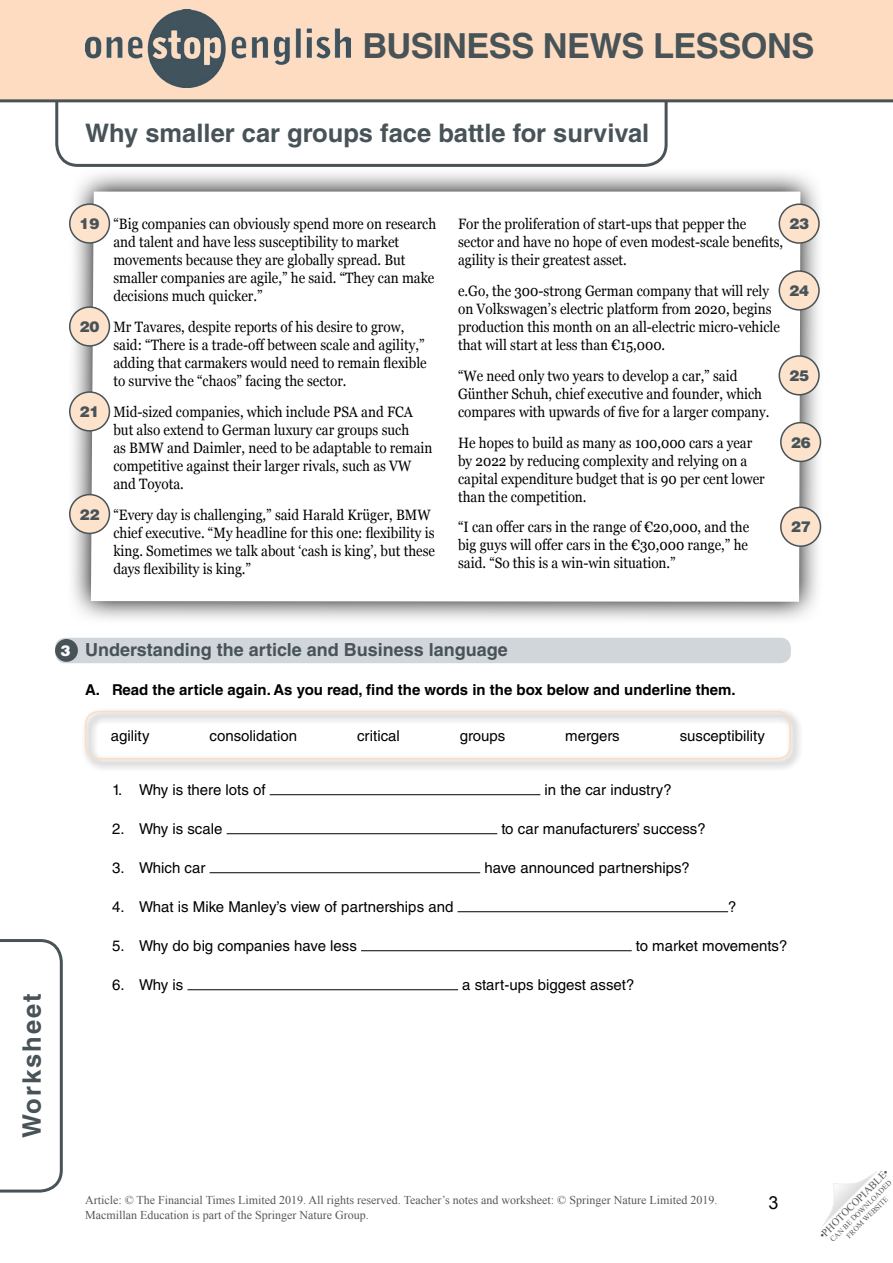
<style>
.page{position:relative;width:893px;height:1263px;background:#fff}
.page>*{position:absolute;margin:0;border:0;box-sizing:border-box;transform-origin:0 0}
.t1{font:700 34.5px "Helvetica LT Std";letter-spacing:-.015em;color:#485358}
.t2{font:700 25.5px "Helvetica LT Std";color:#485358}
.t3{font:700 25.5px "Helvetica LT Std";letter-spacing:.08em;color:#485358}
.WS__Exercise_title{font:700 18px "Helvetica LT Std";color:#485358}
.t4{font:18px "Arial";color:#000}
.Article__Body_text{font:15px/18px "Georgia";color:#000;scale:.9 1}
.WS__Word_Bank{font:15px "Helvetica LT Std";color:#000}
.WS__Body_-_rubric_al{font:700 15px "Helvetica LT Std";color:#000}
.Article_Para_Num{font:900 15px "Helvetica LT Std";color:#485358}
.t5{font:900 15px "Helvetica LT Std";color:#fff}
.t6{font:12px/14.4px "Times New Roman";color:#575756}
.t7{font:10.5px "Times New Roman";color:#575756}
.t8{font:7.5px/9px "Times New Roman";color:#575756;text-align:center}
</style>
<div class="page">
<svg style="left:54px;top:102px;width:615px;height:65px"></svg>
<svg style="left:822px;top:1171px;width:55px;height:55px"></svg>
<div style="left:0;top:0;width:893px;height:101px;background:#fddcc1"></div>
<hr style="left:0;top:99px;width:893px;height:3px;background:#485358">
<img style="left:86px;top:10px;width:265px;height:78px">
<svg style="left:0;top:939px;width:63px;height:254px"></svg>
<div style="left:55px;top:638px;width:736px;height:25px;background:#d1d6da;border-radius:10px"></div>
<svg style="left:69px;top:173px;width:753px;height:447px"></svg>
<svg style="left:91px;top:192px;width:709px;height:410px"></svg>
<div style="left:779px;top:204px;width:40px;height:39px;background:#fde2cc;border-radius:50%"></div>
<div style="left:779px;top:203px;width:41px;height:41px;border:2px solid #485358;border-radius:50%"></div>
<div style="left:70px;top:204px;width:39px;height:39px;background:#fde2cc;border-radius:50%"></div>
<div style="left:69px;top:203px;width:41px;height:41px;border:2px solid #485358;border-radius:50%"></div>
<div style="left:70px;top:307px;width:39px;height:39px;background:#fde2cc;border-radius:50%"></div>
<div style="left:69px;top:306px;width:41px;height:41px;border:2px solid #485358;border-radius:50%"></div>
<div style="left:70px;top:392px;width:39px;height:39px;background:#fde2cc;border-radius:50%"></div>
<div style="left:69px;top:391px;width:41px;height:41px;border:2px solid #485358;border-radius:50%"></div>
<div style="left:70px;top:495px;width:39px;height:38px;background:#fde2cc;border-radius:50%"></div>
<div style="left:69px;top:494px;width:41px;height:40px;border:2px solid #485358;border-radius:50%"></div>
<div style="left:779px;top:271px;width:40px;height:39px;background:#fde2cc;border-radius:50%"></div>
<div style="left:779px;top:270px;width:41px;height:41px;border:2px solid #485358;border-radius:50%"></div>
<div style="left:779px;top:356px;width:40px;height:39px;background:#fde2cc;border-radius:50%"></div>
<div style="left:779px;top:355px;width:41px;height:40px;border:2px solid #485358;border-radius:50%"></div>
<div style="left:781px;top:423px;width:39px;height:38px;background:#fde2cc;border-radius:50%"></div>
<div style="left:780px;top:422px;width:41px;height:40px;border:2px solid #485358;border-radius:50%"></div>
<div style="left:781px;top:507px;width:39px;height:39px;background:#fde2cc;border-radius:50%"></div>
<div style="left:780px;top:507px;width:41px;height:40px;border:2px solid #485358;border-radius:50%"></div>
<hr style="left:270px;top:794px;width:270px;height:1px;background:#000">
<hr style="left:227px;top:833px;width:270px;height:1px;background:#000">
<hr style="left:210px;top:872px;width:270px;height:1px;background:#000">
<hr style="left:457px;top:911px;width:271px;height:1px;background:#000">
<hr style="left:361px;top:950px;width:271px;height:1px;background:#000">
<hr style="left:187px;top:989px;width:271px;height:1px;background:#000">
<div style="left:55px;top:639px;width:23px;height:23px;background:#485358;border-radius:50%"></div>
<div style="left:81px;top:707px;width:722px;height:65px;background:#000;opacity:.75"></div>
<div style="left:85px;top:711px;width:706px;height:48px;border:2px solid #fddcc1;border-radius:13px"></div>
<h1 class="t1" style="left:362px;top:25px;width:453px">BUSINESS NEWS LESSONS</h1>
<h2 class="t2" style="left:85px;top:118px;width:566px">Why smaller car groups face battle for survival</h2>
<p class="Article_Para_Num" style="left:80px;top:214px;width:22px">19</p>
<p class="Article_Para_Num" style="left:80px;top:317px;width:22px">20</p>
<p class="Article_Para_Num" style="left:80px;top:402px;width:22px">21</p>
<p class="Article_Para_Num" style="left:80px;top:504px;width:22px">22</p>
<p class="Article__Body_text" style="left:113px;top:215px;width:360px">“Big companies can obviously spend more on research</p>
<p class="Article_Para_Num" style="left:789px;top:214px;width:22px">23</p>
<p class="Article__Body_text" style="left:113px;top:233px;width:358px">and talent and have less susceptibility to market movements because they are globally spread. But smaller companies are agile,” he said. “They can make decisions much quicker.”</p>
<p class="Article__Body_text" style="left:113px;top:317px;width:350px">Mr Tavares, despite reports of his desire to grow, said: “There is a trade-off between scale and agility,” adding that carmakers would need to remain flexible to survive the “chaos” facing the sector.</p>
<p class="Article__Body_text" style="left:113px;top:402px;width:356px">Mid-sized companies, which include PSA and FCA but also extend to German luxury car groups such<br>as BMW and Daimler, need to be adaptable to remain competitive against their larger rivals, such as VW and Toyota.</p>
<p class="Article__Body_text" style="left:113px;top:505px;width:359px">“Every day is challenging,” said Harald Krüger, BMW chief executive. “My headline for this one: flexibility is king. Sometimes we talk about ‘cash is king’, but these days flexibility is king.”</p>
<p class="Article__Body_text" style="left:458px;top:215px;width:363px">For the proliferation of start-ups that pepper the sector and have no hope of even modest-scale benefits, agility is their greatest asset.</p>
<p class="Article__Body_text" style="left:458px;top:281px;width:359px">e.Go, the 300-strong German company that will rely on Volkswagen’s electric platform from 2020, begins production this month on an all-electric micro-vehicle that will start at less than €15,000.</p>
<p class="Article__Body_text" style="left:458px;top:366px;width:348px">“We need only two years to develop a car,” said<br>Günther Schuh, chief executive and founder, which compares with upwards of five for a larger company.</p>
<p class="Article__Body_text" style="left:458px;top:433px;width:342px">He hopes to build as many as 100,000 cars a year by 2022 by reducing complexity and relying on a capital expenditure budget that is 90 per cent lower than the competition.</p>
<p class="Article__Body_text" style="left:458px;top:518px;width:325px;text-align:justify">“I can offer cars in the range of €20,000, and the big guys will offer cars in the €30,000 range,” he said. “So this is a win-win situation.”</p>
<p class="Article_Para_Num" style="left:789px;top:281px;width:22px">24</p>
<p class="Article_Para_Num" style="left:789px;top:366px;width:22px">25</p>
<p class="Article_Para_Num" style="left:791px;top:432px;width:22px">26</p>
<p class="Article_Para_Num" style="left:791px;top:517px;width:22px">27</p>
<h2 class="t3" style="left:16px;top:1138px;width:146px;rotate:-90deg">Worksheet</h2>
<p class="t5" style="left:61px;top:641px;width:12px">3</p>
<p class="WS__Exercise_title" style="left:85px;top:639px;width:424px">Understanding the article and Business language</p>
<p class="WS__Body_-_rubric_al" style="left:85px;top:681px;width:652px">A. Read the article again. As you read, find the words in the box below and underline them.</p>
<p class="WS__Word_Bank" style="left:111px;top:727px;width:40px">agility</p>
<p class="WS__Word_Bank" style="left:210px;top:727px;width:89px">consolidation</p>
<p class="WS__Word_Bank" style="left:357px;top:727px;width:44px">critical</p>
<p class="WS__Word_Bank" style="left:460px;top:727px;width:47px">groups</p>
<p class="WS__Word_Bank" style="left:565px;top:727px;width:56px">mergers</p>
<p class="WS__Word_Bank" style="left:680px;top:727px;width:87px">susceptibility</p>
<p class="WS__Word_Bank" style="left:112px;top:781px;width:155px">1. Why is there lots of</p>
<p class="WS__Word_Bank" style="left:544px;top:781px;width:129px">in the car industry?</p>
<p class="WS__Word_Bank" style="left:112px;top:820px;width:112px">2. Why is scale</p>
<p class="WS__Word_Bank" style="left:501px;top:820px;width:206px">to car manufacturers’ success?</p>
<p class="WS__Word_Bank" style="left:112px;top:859px;width:95px">3. Which car</p>
<p class="WS__Word_Bank" style="left:484px;top:859px;width:207px">have announced partnerships?</p>
<p class="WS__Word_Bank" style="left:112px;top:898px;width:343px">4. What is Mike Manley’s view of partnerships and</p>
<p class="WS__Word_Bank" style="left:728px;top:898px;width:10px">?</p>
<p class="WS__Word_Bank" style="left:112px;top:937px;width:246px">5. Why do big companies have less</p>
<p class="WS__Word_Bank" style="left:636px;top:937px;width:153px">to market movements?</p>
<p class="WS__Word_Bank" style="left:112px;top:976px;width:73px">6. Why is</p>
<p class="WS__Word_Bank" style="left:462px;top:976px;width:174px">a start-ups biggest asset?</p>
<p class="t6" style="left:85px;top:1193px;width:634px">Article: © The Financial Times Limited 2019. All rights reserved. Teacher’s notes and worksheet: © Springer Nature Limited 2019.<br>Macmillan Education is part of the Springer Nature Group.</p>
<p class="t4" style="left:769px;top:1191px;width:12px">3</p>
<p class="t7" style="left:816px;top:1232px;width:95px;rotate:-45deg">•PHOTOCOPIABLE•</p>
<p class="t8" style="left:828px;top:1237px;width:85px;rotate:-45deg">CAN BE DOWNLOADED<br>FROM WEBSITE</p>
</div>
